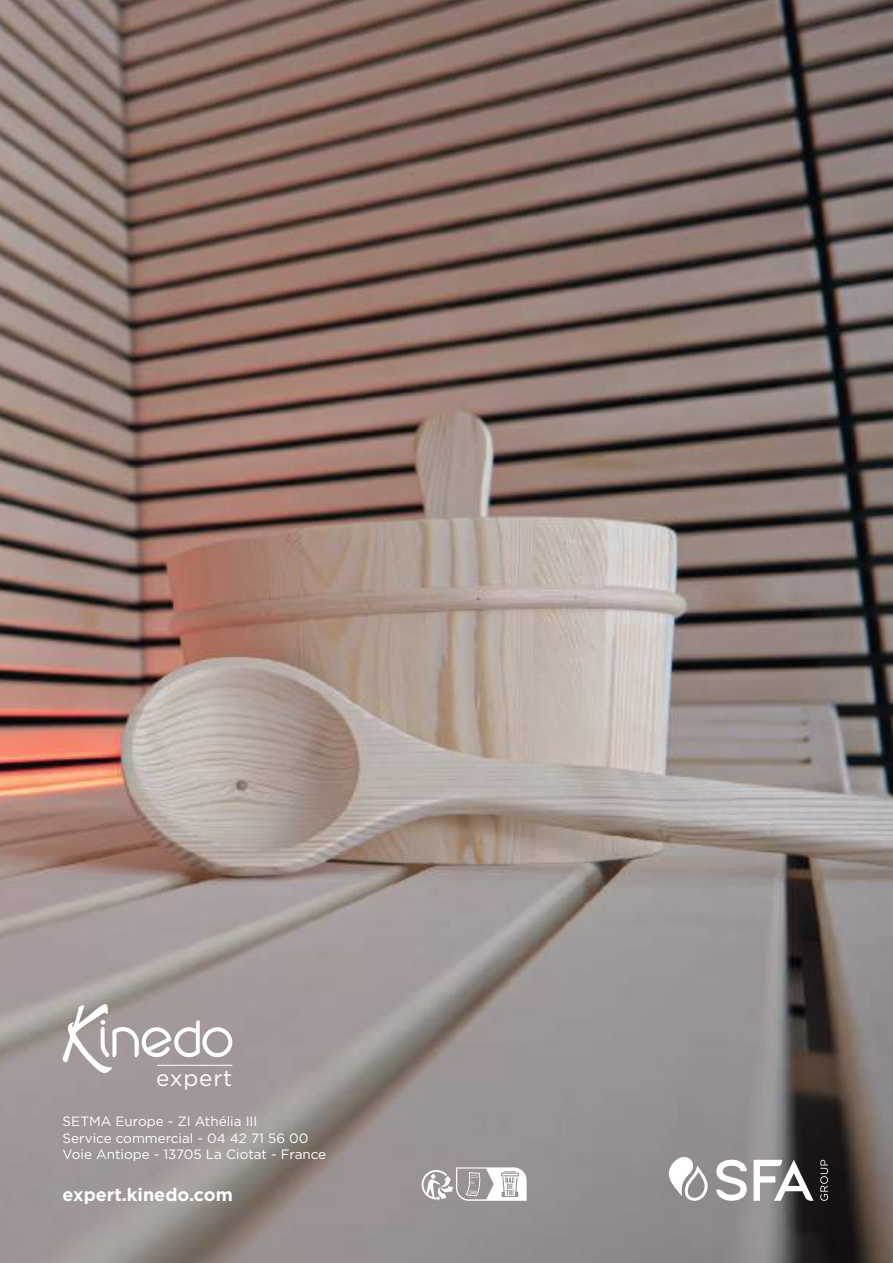
<style>
.page{position:relative;width:893px;height:1263px;background:#fff}
.page>*{position:absolute;margin:0;border:0;box-sizing:border-box;transform-origin:0 0}
.t1{font:22.5px "Gotham";letter-spacing:.035em;color:#fff}
.t2{font:700 18px "Gotham";color:#fff}
.t3{font:13.5px/16.2px "Gotham";color:#fff}
</style>
<div class="page">
<img style="left:0;top:0;width:893px;height:1263px">
<svg style="left:62px;top:1004px;width:171px;height:69px"></svg>
<svg style="left:820px;top:1160px;width:8px;height:41px"></svg>
<svg style="left:754px;top:1160px;width:60px;height:41px"></svg>
<svg style="left:716px;top:1160px;width:31px;height:41px"></svg>
<svg style="left:669px;top:1154px;width:39px;height:47px"></svg>
<svg style="left:422px;top:1167px;width:105px;height:34px"></svg>
<h1 class="t1" style="left:156px;top:1063px;width:78px">expert</h1>
<p class="t3" style="left:63px;top:1113px;width:265px">SETMA Europe - ZI Athélia III<br>Service commercial - 04 42 71 56 00<br>Voie Antiope - 13705 La Ciotat - France</p>
<h2 class="t2" style="left:63px;top:1182px;width:172px">expert.kinedo.com</h2>
</div>
